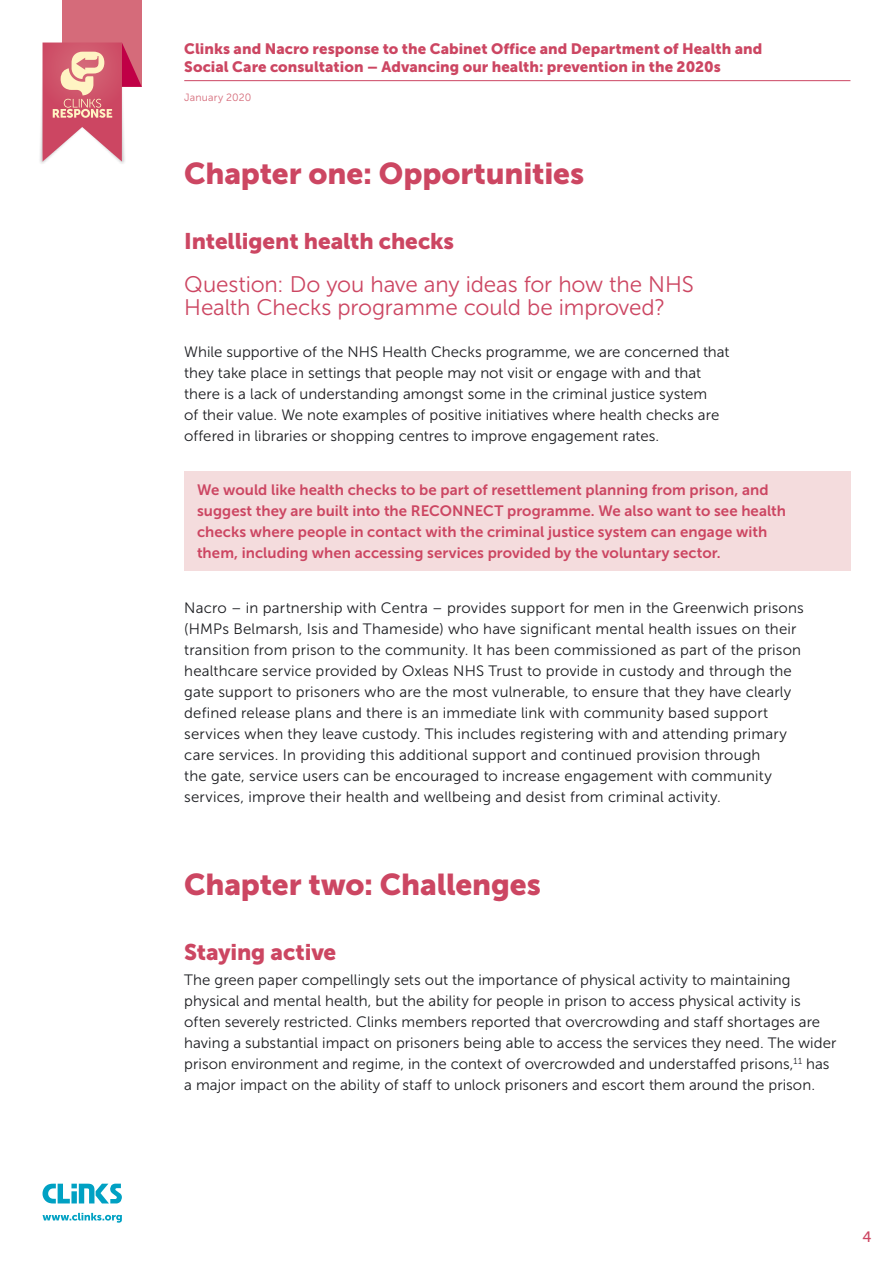
<style>
.page{position:relative;width:893px;height:1263px;background:#fff}
.page>*{position:absolute;margin:0;border:0;box-sizing:border-box;transform-origin:0 0}
.t1{font:30px "Museo Sans 900";letter-spacing:-.005em;color:#cc4662}
.t2{font:22.5px/22.5px "Museo Sans 300";letter-spacing:-.005em;color:#cc4662}
.t3{font:22.5px "Museo Sans 900";letter-spacing:-.005em;color:#cc4662}
.t4{font:15px/21px "Museo Sans 300";letter-spacing:.005em;color:#1b1c20}
.t5{font:15px/21px "Museo Sans 700";letter-spacing:.005em;color:#cc4662}
.t6{font:15px/18px "Museo Sans 900";letter-spacing:.005em;color:#cc4662}
.t7{font:15px "Museo Sans 500";color:#cc4662}
.t8{font:10.5px "Museo Sans 300";letter-spacing:.015em;color:#d56b7a}
</style>
<div class="page">
<div style="left:62px;top:0;width:80px;height:87px;background:#d56b7a"></div>
<div style="left:38px;top:48px;width:88px;height:117px;background:#1b1c20;opacity:.25"></div>
<svg style="left:43px;top:43px;width:99px;height:119px"></svg>
<hr style="left:184px;top:80px;width:666px;height:1px;background:#cc4662">
<svg style="left:43px;top:1213px;width:79px;height:10px"></svg>
<svg style="left:43px;top:1183px;width:79px;height:20px"></svg>
<div style="left:184px;top:471px;width:666px;height:100px;background:#f4dcdd"></div>
<p class="t6" style="left:184px;top:39px;width:580px">Clinks and Nacro response to the Cabinet Office and Department of Health and<br>Social Care consultation – Advancing our health: prevention in the 2020s</p>
<p class="t8" style="left:184px;top:92px;width:69px">January 2020</p>
<h1 class="t1" style="left:184px;top:157px;width:402px">Chapter one: Opportunities</h1>
<h2 class="t3" style="left:184px;top:228px;width:271px">Intelligent health checks</h2>
<h2 class="t2" style="left:184px;top:273px;width:511px">Question: Do you have any ideas for how the NHS<br>Health Checks programme could be improved?</h2>
<p class="t4" style="left:184px;top:341px;width:547px">While supportive of the NHS Health Checks programme, we are concerned that they take place in settings that people may not visit or engage with and that there is a lack of understanding amongst some in the criminal justice system<br>of their value. We note examples of positive initiatives where health checks are offered in libraries or shopping centres to improve engagement rates.</p>
<p class="t5" style="left:197px;top:480px;width:591px">We would like health checks to be part of resettlement planning from prison, and suggest they are built into the RECONNECT programme. We also want to see health checks where people in contact with the criminal justice system can engage with them, including when accessing services provided by the voluntary sector.</p>
<p class="t4" style="left:184px;top:598px;width:621px">Nacro – in partnership with Centra – provides support for men in the Greenwich prisons (HMPs Belmarsh, Isis and Thameside) who have significant mental health issues on their transition from prison to the community. It has been commissioned as part of the prison healthcare service provided by Oxleas NHS Trust to provide in custody and through the gate support to prisoners who are the most vulnerable, to ensure that they have clearly defined release plans and there is an immediate link with community based support services when they leave custody. This includes registering with and attending primary care services. In providing this additional support and continued provision through<br>the gate, service users can be encouraged to increase engagement with community services, improve their health and wellbeing and desist from criminal activity.</p>
<h1 class="t1" style="left:184px;top:868px;width:358px">Chapter two: Challenges</h1>
<h2 class="t3" style="left:184px;top:939px;width:153px">Staying active</h2>
<p class="t4" style="left:184px;top:969px;width:654px">The green paper compellingly sets out the importance of physical activity to maintaining physical and mental health, but the ability for people in prison to access physical activity is often severely restricted. Clinks members reported that overcrowding and staff shortages are having a substantial impact on prisoners being able to access the services they need. The wider prison environment and regime, in the context of overcrowded and understaffed prisons,<sup>11</sup> has a major impact on the ability of staff to unlock prisoners and escort them around the prison.</p>
<p class="t7" style="left:863px;top:1228px;width:11px">4</p>
</div>
